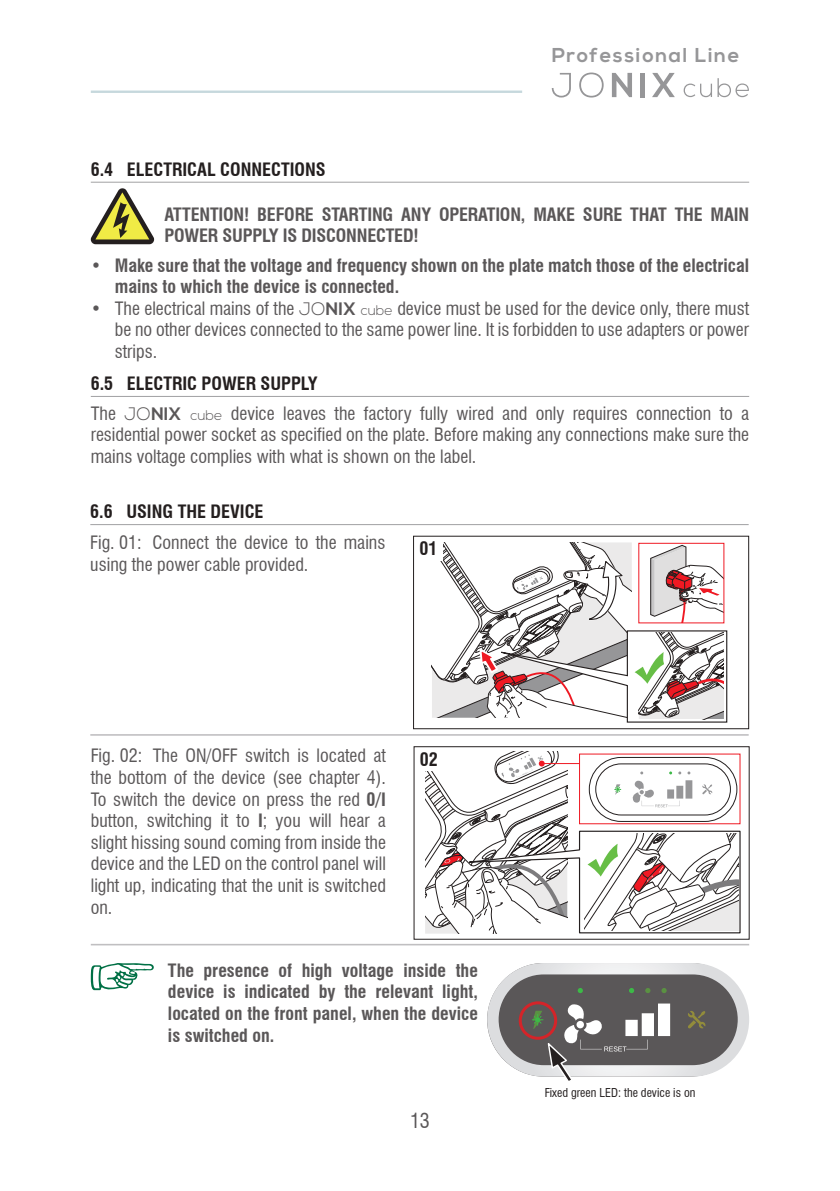
<style>
.page{position:relative;width:840px;height:1191px;background:#fff}
.page>*{position:absolute;margin:0;border:0;box-sizing:border-box;transform-origin:0 0}
.t1{font:700 20px "Nexa";letter-spacing:.08em;color:#969698}
.t2{font:condensed 20px "Swiss 721 BT";color:#5a5758}
.t3{font:condensed 18px/21.6px "Swiss 721 BT";color:#5a5758;text-align:justify}
.t4{font:700 condensed 18px/21.6px "Swiss 721 BT";color:#5a5758}
.t5{font:700 condensed 18px "Swiss 721 BT";color:#241f1f}
.t6{font:condensed 12px "Swiss 721 BT";color:#241f1f}
.s1{font-weight:400}
.s2{font-family:"Nexa";font-weight:300;font-stretch:normal}
.s3{font-family:"Nexa";font-weight:700;font-stretch:normal}
.s4{font-family:"Nexa";font-weight:300;font-stretch:normal;font-size:14px}
.s5{font-weight:700}
</style>
<div class="page">
<hr style="left:91px;top:91px;width:431px;height:2px;background:#c6d8dd">
<svg style="left:425px;top:752px;width:315px;height:181px"></svg>
<svg style="left:431px;top:542px;width:296px;height:181px"></svg>
<hr style="left:90px;top:734px;width:658px;height:1px;background:#c0bfc1">
<div style="left:413px;top:536px;width:30px;height:24px;background:#fff"></div>
<div style="left:413px;top:536px;width:335px;height:193px;border:1px solid #241f1f"></div>
<div style="left:414px;top:747px;width:29px;height:24px;background:#fff"></div>
<hr style="left:91px;top:943px;width:657px;height:2px;background:#c0bfc1">
<div style="left:413px;top:746px;width:336px;height:193px;border:1px solid #241f1f"></div>
<svg style="left:487px;top:963px;width:261px;height:118px"></svg>
<svg style="left:551px;top:73px;width:19px;height:24px"></svg>
<svg style="left:579px;top:73px;width:24px;height:25px"></svg>
<svg style="left:611px;top:73px;width:20px;height:24px"></svg>
<hr style="left:640px;top:73px;width:4px;height:24px;background:#969698">
<svg style="left:652px;top:73px;width:22px;height:24px"></svg>
<svg style="left:683px;top:84px;width:28px;height:13px"></svg>
<svg style="left:717px;top:78px;width:32px;height:19px"></svg>
<hr style="left:91px;top:182px;width:657px;height:1px;background:#a1a1a3">
<svg style="left:91px;top:188px;width:63px;height:56px"></svg>
<hr style="left:91px;top:396px;width:657px;height:1px;background:#a1a1a3">
<hr style="left:90px;top:524px;width:658px;height:1px;background:#a1a1a3">
<svg style="left:91px;top:963px;width:63px;height:27px"></svg>
<p class="t1" style="left:551px;top:43px;width:189px">Professional Line</p>
<p class="t5" style="left:91px;top:159px;width:236px">6.4 ELECTRICAL CONNECTIONS</p>
<p class="t4" style="left:164px;top:203px;width:585px">ATTENTION! BEFORE STARTING ANY OPERATION, MAKE SURE THAT THE MAIN<br>POWER SUPPLY IS DISCONNECTED!</p>
<p class="t4" style="left:115px;top:254px;width:635px;text-indent:-24px"><span class="s1">•</span> Make sure that the voltage and frequency shown on the plate match those of the electrical mains to which the device is connected.</p>
<p class="t3" style="left:115px;top:297px;width:635px;text-indent:-24px">• The electrical mains of the <span class="s2">JO</span><span class="s3">NIX</span> <span class="s4">cube</span> device must be used for the device only, there must be no other devices connected to the same power line. It is forbidden to use adapters or power strips.</p>
<p class="t5" style="left:91px;top:373px;width:228px">6.5 ELECTRIC POWER SUPPLY</p>
<p class="t3" style="left:91px;top:402px;width:659px">The <span class="s2">JO</span><span class="s3">NIX</span> <span class="s4">cube</span> device leaves the factory fully wired and only requires connection to a residential power socket as specified on the plate. Before making any connections make sure the mains voltage complies with what is shown on the label.</p>
<p class="t5" style="left:90px;top:501px;width:175px">6.6 USING THE DEVICE</p>
<p class="t3" style="left:90px;top:532px;width:296px">Fig. 01: Connect the device to the mains using the power cable provided.</p>
<p class="t5" style="left:419px;top:538px;width:19px">01</p>
<p class="t3" style="left:91px;top:745px;width:296px">Fig. 02: The ON/OFF switch is located at the bottom of the device (see chapter 4).<br>To switch the device on press the red <span class="s5">0/I </span>button, switching it to <span class="s5">I</span>; you will hear a slight hissing sound coming from inside the device and the LED on the control panel will light up, indicating that the unit is switched on.</p>
<p class="t5" style="left:419px;top:748px;width:19px">02</p>
<p class="t4" style="left:168px;top:959px;width:311px;text-align:justify">The presence of high voltage inside the device is indicated by the relevant light, located on the front panel, when the device is switched on.</p>
<p class="t2" style="left:410px;top:1108px;width:21px">13</p>
<p class="t6" style="left:544px;top:1085px;width:152px">Fixed green LED: the device is on</p>
</div>
